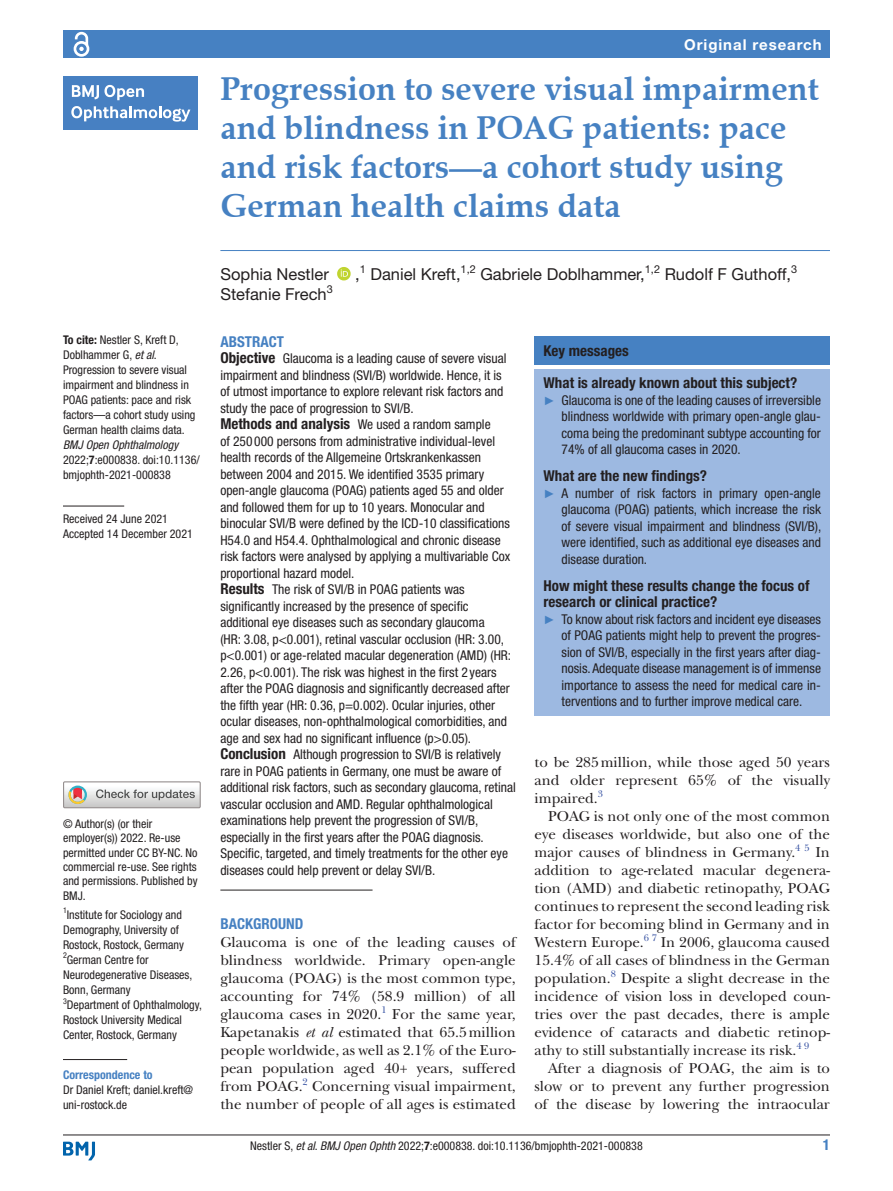
<style>
.page{position:relative;width:893px;height:1191px;background:#fff}
.page>*{position:absolute;margin:0;border:0;box-sizing:border-box;transform-origin:0 0}
.t1{font:700 33px/39px "Zapf Calligraphic 801 BT";color:#4681c2}
.t2{font:16.5px "Helvetica Neue LT Std";color:#231f20}
.t3{font:15px/18px "New Baskerville";color:#231f20;text-align:justify}
.t4{font:700 condensed 15px/32.8px "Helvetica Neue LT Std";color:#231f20}
.t5{font:700 condensed 15px "Helvetica Neue LT Std";color:#4681c2}
.t6{font:700 15px "Helvetica Neue LT Std";letter-spacing:.065em;color:#fff}
.t7{font:condensed 13.5px/16.5px "Helvetica Neue LT Std";color:#231f20;text-align:justify}
.t8{font:condensed 12px/15px "Helvetica Neue LT Std";color:#231f20}
.t9{font:700 condensed 12px "Helvetica Neue LT Std";color:#4681c2}
.t10{font:10.95px "Helvetica Neue LT Std";color:#231f20}
.t11{font:9.9px "New Baskerville";color:#3853a3}
.t12{font:condensed 7.95px "Helvetica Neue LT Std";color:#231f20}
.s1{font-weight:700}
.s2{font-style:italic}
.s3{font-weight:700;font-size:15px}
.s4{font-family:"Arial";font-stretch:normal;font-size:12px;color:#4681c2}
</style>
<div class="page">
<hr style="left:63px;top:1134px;width:767px;height:1px;background:#231f20">
<svg style="left:63px;top:1141px;width:32px;height:19px"></svg>
<div style="left:63px;top:31px;width:767px;height:27px;background:#4681c2"></div>
<svg style="left:73px;top:31px;width:17px;height:26px"></svg>
<hr style="left:220px;top:250px;width:610px;height:1px;background:#4681c2">
<svg style="left:337px;top:267px;width:14px;height:13px"></svg>
<hr style="left:63px;top:505px;width:61px;height:1px;background:#231f20">
<hr style="left:63px;top:1059px;width:64px;height:1px;background:#231f20">
<div style="left:63px;top:781px;width:138px;height:27px;border:1px solid #969090"></div>
<svg style="left:64px;top:782px;width:136px;height:25px"></svg>
<div style="left:63px;top:77px;width:135px;height:53px;background:#4780c2"></div>
<svg style="left:72px;top:85px;width:72px;height:15px"></svg>
<svg style="left:71px;top:106px;width:119px;height:16px"></svg>
<hr style="left:220px;top:889px;width:153px;height:1px;background:#231f20">
<div style="left:535px;top:336px;width:295px;height:28px;background:#4681c2"></div>
<div style="left:535px;top:368px;width:295px;height:347px;background:#9db9e1"></div>
<p class="t8" style="left:63px;top:332px;width:134px"><span class="s1">To cite:</span> Nestler S, Kreft D,<br>Doblhammer G, <span class="s2">et al</span>.<br>Progression to severe visual impairment and blindness in<br>POAG patients: pace and risk factors—a cohort study using<br>German health claims data.</p>
<p class="t8" style="left:63px;top:437px;width:138px"><span class="s2">BMJ Open Ophthalmology<br></span>2022;<span class="s1">7</span>:e000838. doi:10.1136/ bmjophth-2021-000838</p>
<p class="t8" style="left:63px;top:511px;width:131px">Received 24 June 2021<br>Accepted 14 December 2021</p>
<p class="t8" style="left:63px;top:816px;width:136px;line-height:14.4px">© Author(s) (or their employer(s)) 2022. Re-use permitted under CC BY-NC. No commercial re-use. See rights and permissions. Published by<br>BMJ.</p>
<p class="t12" style="left:63px;top:906px;width:5px">1</p>
<p class="t8" style="left:63px;top:907px;width:123px;text-align:center">Institute for Sociology and<br>Demography, University of<br>Rostock, Rostock, Germany</p>
<p class="t12" style="left:63px;top:951px;width:5px">2</p>
<p class="t8" style="left:63px;top:952px;width:140px;text-indent:4px">German Centre for<br>Neurodegenerative Diseases,<br>Bonn, Germany<br><sup>3</sup>Department of Ophthalmology,<br>Rostock University Medical<br>Center, Rostock, Germany</p>
<p class="t9" style="left:63px;top:1068px;width:91px">Correspondence to</p>
<p class="t8" style="left:63px;top:1082px;width:132px">Dr Daniel Kreft; daniel.kreft@ uni-rostock.de</p>
<p class="t6" style="left:684px;top:35px;width:139px">Original research</p>
<h1 class="t1" style="left:220px;top:69px;width:600px">Progression to severe visual impairment and blindness in POAG patients: pace and risk factors—a cohort study using German health claims data</h1>
<p class="t10" style="left:360px;top:263px;width:8px">1</p>
<p class="t2" style="left:370px;top:265px;width:92px">Daniel Kreft,</p>
<p class="t10" style="left:461px;top:263px;width:17px">1,2</p>
<p class="t2" style="left:480px;top:265px;width:166px">Gabriele Doblhammer,</p>
<p class="t10" style="left:645px;top:263px;width:17px">1,2</p>
<p class="t2" style="left:665px;top:265px;width:128px">Rudolf F Guthoff,</p>
<p class="t10" style="left:791px;top:263px;width:8px">3</p>
<p class="t2" style="left:220px;top:265px;width:110px">Sophia Nestler</p>
<p class="t2" style="left:355px;top:265px;width:6px">,</p>
<p class="t2" style="left:220px;top:284px;width:108px">Stefanie Frech</p>
<p class="t10" style="left:327px;top:282px;width:8px">3</p>
<p class="t5" style="left:220px;top:332px;width:65px">ABSTRACT</p>
<p class="t7" style="left:220px;top:350px;width:297px;text-align:left"><span class="s3">Objective</span> Glaucoma is a leading cause of severe visual impairment and blindness (SVI/B) worldwide. Hence, it is<br>of utmost importance to explore relevant risk factors and study the pace of progression to SVI/B.<br><span class="s3">Methods and analysis</span> We used a random sample<br>of 250 000 persons from administrative individual-level health records of the Allgemeine Ortskrankenkassen between 2004 and 2015. We identified 3535 primary open-angle glaucoma (POAG) patients aged 55 and older and followed them for up to 10 years. Monocular and binocular SVI/B were defined by the ICD-10 classifications H54.0 and H54.4. Ophthalmological and chronic disease risk factors were analysed by applying a multivariable Cox proportional hazard model.<br><span class="s3">Results</span> The risk of SVI/B in POAG patients was significantly increased by the presence of specific additional eye diseases such as secondary glaucoma<br>(HR: 3.08, p&lt;0.001), retinal vascular occlusion (HR: 3.00, p&lt;0.001) or age-related macular degeneration (AMD) (HR:<br>2.26, p&lt;0.001). The risk was highest in the first 2 years after the POAG diagnosis and significantly decreased after the fifth year (HR: 0.36, p=0.002). Ocular injuries, other ocular diseases, non-ophthalmological comorbidities, and age and sex had no significant influence (p&gt;0.05).<br><span class="s3">Conclusion</span> Although progression to SVI/B is relatively rare in POAG patients in Germany, one must be aware of additional risk factors, such as secondary glaucoma, retinal vascular occlusion and AMD. Regular ophthalmological examinations help prevent the progression of SVI/B, especially in the first years after the POAG diagnosis.<br>Specific, targeted, and timely treatments for the other eye diseases could help prevent or delay SVI/B.</p>
<p class="t5" style="left:220px;top:915px;width:85px">BACKGROUND</p>
<p class="t3" style="left:220px;top:933px;width:297px">Glaucoma is one of the leading causes of blindness worldwide. Primary open-angle glaucoma (POAG) is the most common type, accounting for 74% (58.9 million) of all glaucoma cases in 2020.</p>
<p class="t11" style="left:381px;top:1003px;width:7px">1</p>
<p class="t3" style="left:220px;top:1005px;width:297px;text-indent:172px">For the same year, Kapetanakis <span class="s2">et al</span> estimated that 65.5million people worldwide, as well as 2.1% of the Euro&shy;pean population aged 40+ years, suffered from POAG.</p>
<p class="t11" style="left:303px;top:1075px;width:7px">2</p>
<p class="t3" style="left:220px;top:1077px;width:297px;text-align:right">Concerning visual impairment,<br>the number of people of all ages is estimated</p>
<p class="t4" style="left:544px;top:333px;width:255px">Key messages<br>What is already known about this subject?</p>
<p class="t7" style="left:562px;top:392px;width:261px;text-indent:-18px"><span class="s4">►</span> Glaucoma is one of the leading causes of irreversible blindness worldwide with primary open-angle glau&shy;coma being the predominant subtype accounting for 74% of all glaucoma cases in 2020.</p>
<p class="t4" style="left:544px;top:459px;width:165px">What are the new findings?</p>
<p class="t7" style="left:562px;top:485px;width:261px;text-indent:-18px"><span class="s4">►</span> A number of risk factors in primary open-angle glaucoma (POAG) patients, which increase the risk of severe visual impairment and blindness (SVI/B), were identified, such as additional eye diseases and disease duration.</p>
<p class="t4" style="left:544px;top:577px;width:267px;line-height:16.5px">How might these results change the focus of research or clinical practice?</p>
<p class="t7" style="left:562px;top:611px;width:261px;text-indent:-18px"><span class="s4">►</span> To know about risk factors and incident eye diseases of POAG patients might help to prevent the progres&shy;sion of SVI/B, especially in the first years after diag&shy;nosis. Adequate disease management is of immense importance to assess the need for medical care in&shy;terventions and to further improve medical care.</p>
<p class="t3" style="left:535px;top:753px;width:297px">to be 285million, while those aged 50 years and older represent 65% of the visually impaired.</p>
<p class="t11" style="left:598px;top:787px;width:7px">3</p>
<p class="t3" style="left:535px;top:807px;width:297px;text-indent:14px">POAG is not only one of the most common eye diseases worldwide, but also one of the major causes of blindness in Germany.</p>
<p class="t11" style="left:795px;top:841px;width:16px">4 5</p>
<p class="t3" style="left:535px;top:843px;width:297px;text-indent:281px">In addition to age-related macular degenera&shy;tion (AMD) and diabetic retinopathy, POAG continues to represent the second leading risk factor for becoming blind in Germany and in Western Europe.</p>
<p class="t11" style="left:644px;top:931px;width:14px">6 7</p>
<p class="t3" style="left:535px;top:933px;width:297px;text-indent:126px">In 2006, glaucoma caused 15.4% of all cases of blindness in the German population.</p>
<p class="t11" style="left:611px;top:967px;width:7px">8</p>
<p class="t3" style="left:535px;top:969px;width:297px;text-indent:87px">Despite a slight decrease in the incidence of vision loss in developed coun&shy;tries over the past decades, there is ample evidence of cataracts and diabetic retinop&shy;athy to still substantially increase its risk.</p>
<p class="t11" style="left:796px;top:1039px;width:14px">4 9</p>
<p class="t3" style="left:535px;top:1059px;width:297px;text-indent:14px">After a diagnosis of POAG, the aim is to slow or to prevent any further progression of the disease by lowering the intraocular</p>
<p class="t8" style="left:250px;top:1137px;width:394px">Nestler S, <span class="s2">et al</span>. <span class="s2">BMJ Open Ophth</span> 2022;<span class="s1">7</span>:e000838. doi:10.1136/bmjophth-2021-000838</p>
<p class="t5" style="left:823px;top:1135px;width:9px">1</p>
</div>
